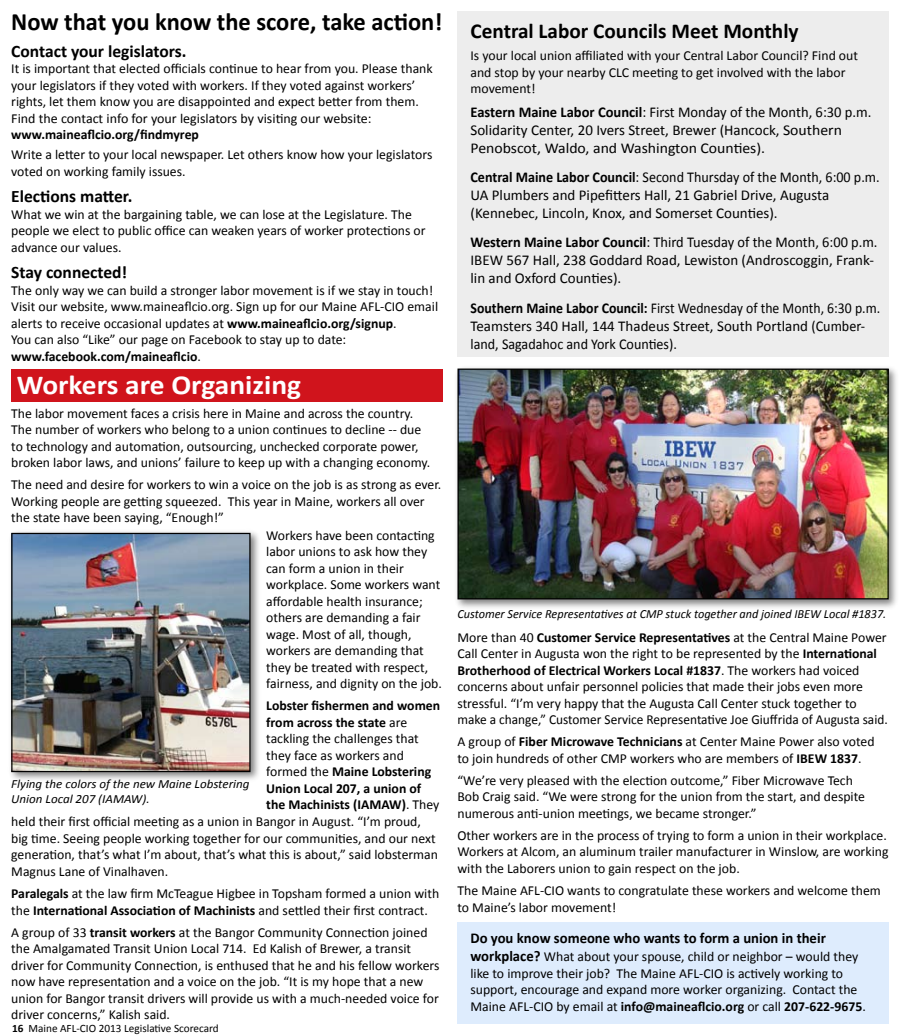
<style>
.page{position:relative;width:900px;height:1035px;background:#fff}
.page>*{position:absolute;margin:0;border:0;box-sizing:border-box;transform-origin:0 0}
.t1{font:700 27.5px "Calibri";color:#fff;scale:1.07 1}
.t2{font:700 25px "Calibri";color:#000}
.t3{font:700 21.25px "Calibri";color:#000}
.t4{font:700 17.5px "Calibri";color:#000}
.t5{font:15px/18px "Calibri";color:#000;scale:.94 1}
.t6{font:15px/18px "Calibri";color:#000}
.t7{font:15px/18px "Calibri";color:#000;scale:.92 1}
.t8{font:15px/18px "Calibri";color:#000;scale:.96 1}
.t9{font:700 15px "Calibri";color:#000}
.t10{font:13.75px/16.5px "Calibri";color:#000}
.t11{font:700 13.75px "Calibri";color:#000}
.t12{font:italic 12.5px "Calibri";color:#000}
.t13{font:italic 12.5px/15px "Calibri";color:#000;scale:1.04 1}
.t14{font:11.25px "Calibri";color:#000}
.s1{font-weight:700}
.s2{font-weight:400}
.s3{font-weight:700;font-size:15px}
</style>
<div class="page">
<div style="left:458px;top:11px;width:431px;height:346px;background:#ededed"></div>
<div style="left:458px;top:922px;width:431px;height:102px;background:#deecfd"></div>
<div style="left:11px;top:369px;width:431px;height:33px;background:#d0141c"></div>
<div style="left:7px;top:529px;width:255px;height:255px;background:#000;opacity:.5"></div>
<img style="left:13px;top:535px;width:236px;height:235px">
<div style="left:11px;top:533px;width:240px;height:239px;border:1px solid #000"></div>
<div style="left:453px;top:364px;width:447px;height:247px;background:#000;opacity:.5"></div>
<img style="left:460px;top:371px;width:427px;height:226px">
<div style="left:458px;top:369px;width:431px;height:230px;border:1px solid #000"></div>
<p class="t2" style="left:11px;top:6px;width:433px">Now that you know the score, take action!</p>
<p class="t4" style="left:11px;top:40px;width:177px">Contact your legislators.</p>
<p class="t10" style="left:11px;top:60px;width:423px">It is important that elected officials continue to hear from you. Please thank your legislators if they voted with workers. If they voted against workers’ rights, let them know you are disappointed and expect better from them.<br>Find the contact info for your legislators by visiting our website: <span class="s1">www.maineaflcio.org/findmyrep</span></p>
<p class="t10" style="left:11px;top:146px;width:423px">Write a letter to your local newspaper. Let others know how your legislators voted on working family issues.</p>
<p class="t4" style="left:11px;top:185px;width:123px">Elections matter.</p>
<p class="t10" style="left:11px;top:206px;width:416px">What we win at the bargaining table, we can lose at the Legislature. The people we elect to public office can weaken years of worker protections or advance our values.</p>
<p class="t4" style="left:11px;top:261px;width:118px">Stay connected!</p>
<p class="t10" style="left:11px;top:282px;width:428px">The only way we can build a stronger labor movement is if we stay in touch!<br>Visit our website, www.maineaflcio.org. Sign up for our Maine AFL-CIO email alerts to receive occasional updates at <span class="s1">www.maineaflcio.org/signup</span>.<br>You can also “Like” our page on Facebook to stay up to date: <span class="s1">www.facebook.com/maineaflcio</span>.</p>
<p class="t1" style="left:17px;top:367px;width:267px">Workers are Organizing</p>
<p class="t10" style="left:11px;top:405px;width:421px">The labor movement faces a crisis here in Maine and across the country.<br>The number of workers who belong to a union continues to decline -- due to technology and automation, outsourcing, unchecked corporate power, broken labor laws, and unions’ failure to keep up with a changing economy.</p>
<p class="t10" style="left:11px;top:477px;width:432px">The need and desire for workers to win a voice on the job is as strong as ever.</p>
<p class="t10" style="left:11px;top:493px;width:415px">Working people are getting squeezed. This year in Maine, workers all over</p>
<p class="t10" style="left:11px;top:510px;width:214px">the state have been saying, “Enough!”</p>
<p class="t10" style="left:266px;top:527px;width:170px">Workers have been contacting</p>
<p class="t10" style="left:266px;top:543px;width:162px">labor unions to ask how they</p>
<p class="t10" style="left:266px;top:560px;width:139px">can form a union in their</p>
<p class="t10" style="left:266px;top:576px;width:176px">workplace. Some workers want</p>
<p class="t10" style="left:266px;top:593px;width:158px">affordable health insurance;</p>
<p class="t10" style="left:266px;top:609px;width:156px">others are demanding a fair</p>
<p class="t10" style="left:266px;top:626px;width:147px">wage. Most of all, though,</p>
<p class="t10" style="left:266px;top:642px;width:159px">workers are demanding that</p>
<p class="t10" style="left:266px;top:659px;width:163px">they be treated with respect,</p>
<p class="t10" style="left:266px;top:675px;width:177px">fairness, and dignity on the job.</p>
<p class="t11" style="left:266px;top:697px;width:175px">Lobster fishermen and women</p>
<p class="t11" style="left:266px;top:714px;width:142px">from across the state <span class="s2">are</span></p>
<p class="t10" style="left:266px;top:731px;width:154px">tackling the challenges that</p>
<p class="t10" style="left:266px;top:747px;width:139px">they face as workers and</p>
<p class="t11" style="left:266px;top:763px;width:167px"><span class="s2">formed the</span> Maine Lobstering</p>
<p class="t11" style="left:266px;top:780px;width:157px">Union Local 207, a union of</p>
<p class="t11" style="left:266px;top:796px;width:175px">the Machinists (IAMAW)<span class="s2">. They</span></p>
<p class="t10" style="left:11px;top:814px;width:411px">held their first official meeting as a union in Bangor in August. “I’m proud,</p>
<p class="t10" style="left:11px;top:830px;width:426px">big time. Seeing people working together for our communities, and our next</p>
<p class="t10" style="left:11px;top:847px;width:428px">generation, that’s what I’m about, that’s what this is about,” said lobsterman</p>
<p class="t10" style="left:11px;top:863px;width:158px">Magnus Lane of Vinalhaven.</p>
<p class="t10" style="left:11px;top:885px;width:430px"><span class="s1">Paralegals</span> at the law firm McTeague Higbee in Topsham formed a union with the <span class="s1">International Association of Machinists</span> and settled their first contract.</p>
<p class="t10" style="left:11px;top:924px;width:430px">A group of 33 <span class="s1">transit workers</span> at the Bangor Community Connection joined the Amalgamated Transit Union Local 714. Ed Kalish of Brewer, a transit driver for Community Connection, is enthused that he and his fellow workers now have representation and a voice on the job. “It is my hope that a new union for Bangor transit drivers will provide us with a much-needed voice for driver concerns,” Kalish said.</p>
<p class="t13" style="left:11px;top:776px;width:231px">Flying the colors of the new Maine Lobstering<br>Union Local 207 (IAMAW).</p>
<p class="t14" style="left:12px;top:1021px;width:208px"><span class="s1">16</span> Maine AFL-CIO 2013 Legislative Scorecard</p>
<p class="t3" style="left:471px;top:18px;width:330px">Central Labor Councils Meet Monthly</p>
<p class="t10" style="left:471px;top:48px;width:389px">Is your local union affiliated with your Central Labor Council? Find out and stop by your nearby CLC meeting to get involved with the labor movement!</p>
<p class="t6" style="left:471px;top:103px;width:403px"><span class="s1">Eastern Maine Labor Council</span>: First Monday of the Month, 6:30 p.m.<br>Solidarity Center, 20 Ivers Street, Brewer (Hancock, Southern<br>Penobscot, Waldo, and Washington Counties).</p>
<p class="t5" style="left:471px;top:168px;width:437px"><span class="s1">Central Maine Labor Council</span>: Second Thursday of the Month, 6:00 p.m.<br>UA Plumbers and Pipefitters Hall, 21 Gabriel Drive, Augusta (Kennebec, Lincoln, Knox, and Somerset Counties).</p>
<p class="t8" style="left:471px;top:234px;width:425px"><span class="s1">Western Maine Labor Council</span>: Third Tuesday of the Month, 6:00 p.m.<br>IBEW 567 Hall, 238 Goddard Road, Lewiston (Androscoggin, Frank&shy;lin and Oxford Counties).</p>
<p class="t7" style="left:471px;top:299px;width:447px"><span class="s1">Southern Maine Labor Council:</span> First Wednesday of the Month, 6:30 p.m.<br>Teamsters 340 Hall, 144 Thadeus Street, South Portland (Cumber&shy;land, Sagadahoc and York Counties).</p>
<p class="t12" style="left:458px;top:606px;width:430px">Customer Service Representatives at CMP stuck together and joined IBEW Local #1837.</p>
<p class="t10" style="left:458px;top:629px;width:432px">More than 40 <span class="s1">Customer Service Representatives</span> at the Central Maine Power Call Center in Augusta won the right to be represented by the <span class="s1">International Brotherhood of Electrical Workers Local #1837</span>. The workers had voiced concerns about unfair personnel policies that made their jobs even more stressful. “I’m very happy that the Augusta Call Center stuck together to make a change,” Customer Service Representative Joe Giuffrida of Augusta said.</p>
<p class="t10" style="left:458px;top:733px;width:419px">A group of <span class="s1">Fiber Microwave Technicians</span> at Center Maine Power also voted to join hundreds of other CMP workers who are members of <span class="s1">IBEW 1837</span>.</p>
<p class="t10" style="left:458px;top:772px;width:409px">“We’re very pleased with the election outcome,” Fiber Microwave Tech<br>Bob Craig said. “We were strong for the union from the start, and despite numerous anti-union meetings, we became stronger.”</p>
<p class="t10" style="left:458px;top:827px;width:433px">Other workers are in the process of trying to form a union in their workplace.<br>Workers at Alcom, an aluminum trailer manufacturer in Winslow, are working with the Laborers union to gain respect on the job.</p>
<p class="t10" style="left:458px;top:882px;width:425px">The Maine AFL-CIO wants to congratulate these workers and welcome them to Maine’s labor movement!</p>
<p class="t9" style="left:470px;top:929px;width:357px">Do you know someone who wants to form a union in their</p>
<p class="t10" style="left:470px;top:949px;width:397px"><span class="s3">workplace?</span> What about your spouse, child or neighbor – would they like to improve their job? The Maine AFL-CIO is actively working to support, encourage and expand more worker organizing. Contact the Maine AFL-CIO by email at <span class="s1">info@maineaflcio.org</span> or call <span class="s1">207-622-9675</span>.</p>
</div>
